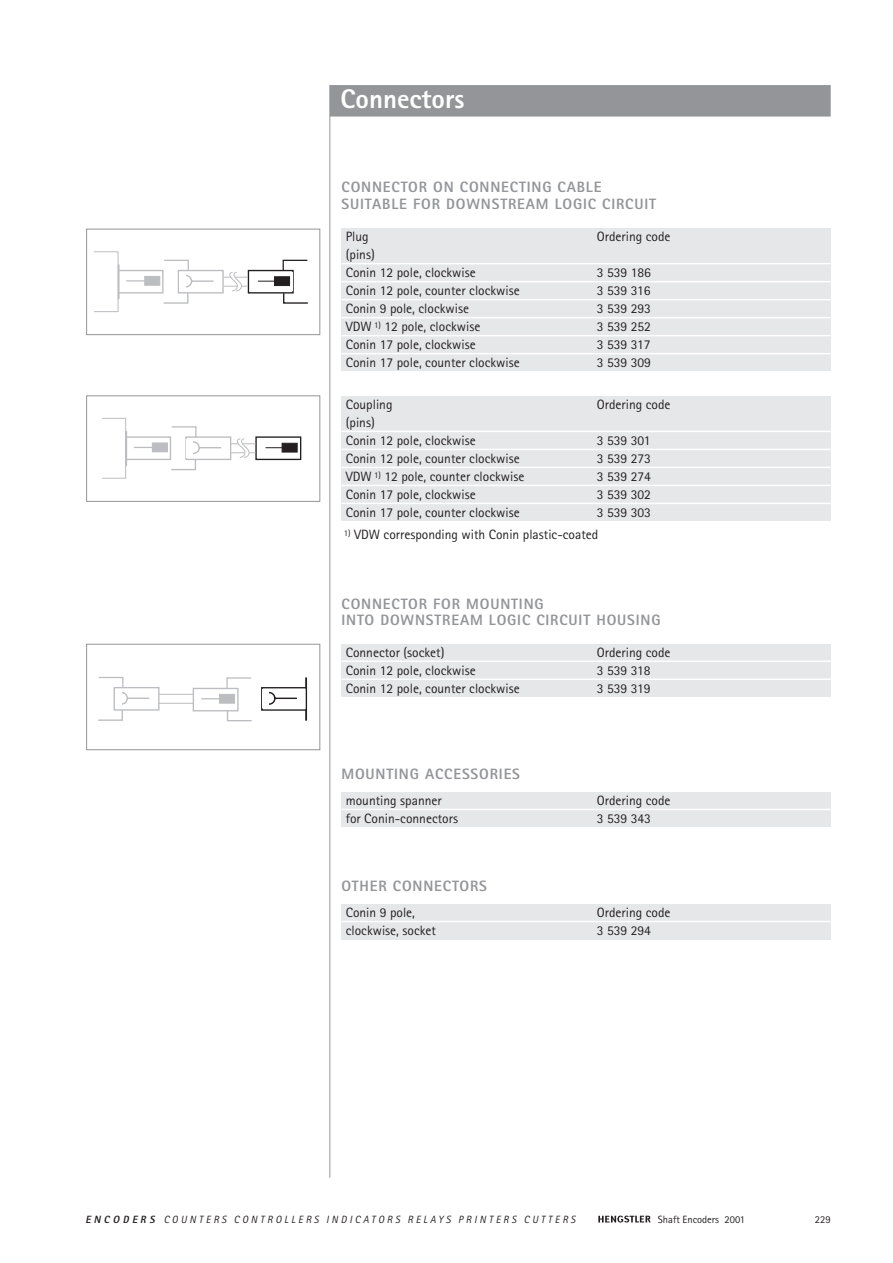
<style>
.page{position:relative;width:893px;height:1263px;background:#fff}
.page>*{position:absolute;margin:0;border:0;box-sizing:border-box;transform-origin:0 0}
.t1{font:800 27px "Rotis Sans Serif";color:#fff}
.t2{font:800 15px/16.5px "Rotis Sans Serif";letter-spacing:.055em;color:#939598}
.t3{font:13.5px/18px "Rotis Sans Serif";color:#231f20}
.t4{font:italic 10.5px "Rotis Sans Serif";letter-spacing:.275em;color:#231f20}
.t5{font:10.5px "Rotis Sans Serif";color:#231f20}
.s1{font-weight:800}
</style>
<div class="page">
<svg style="left:598px;top:1215px;width:52px;height:8px"></svg>
<hr style="left:329px;top:85px;width:1px;height:1093px;background:#939598">
<div style="left:330px;top:85px;width:500px;height:32px;background:#939598"></div>
<div style="left:118px;top:270px;width:45px;height:24px;background:#fff;border:1px solid #bcbdc0"></div>
<svg style="left:126px;top:280px;width:18px;height:2px"></svg>
<div style="left:144px;top:276px;width:16px;height:9px;background:#bcbdc0"></div>
<div style="left:89px;top:251px;width:29px;height:61px;background:#fff;border:1px solid #bcbdc0"></div>
<div style="left:178px;top:270px;width:46px;height:24px;background:#fff;border:1px solid #bcbdc0"></div>
<svg style="left:162px;top:259px;width:53px;height:45px"></svg>
<div style="left:248px;top:270px;width:46px;height:24px;background:#fff;border:1px solid #231f20"></div>
<svg style="left:258px;top:281px;width:16px;height:1px"></svg>
<svg style="left:286px;top:276px;width:5px;height:11px"></svg>
<svg style="left:282px;top:292px;width:26px;height:12px"></svg>
<svg style="left:282px;top:259px;width:26px;height:13px"></svg>
<div style="left:274px;top:277px;width:16px;height:9px;background:#231f20"></div>
<svg style="left:223px;top:271px;width:25px;height:21px"></svg>
<hr style="left:118px;top:264px;width:1px;height:35px;background:#bcbdc0">
<div style="left:87px;top:249px;width:7px;height:67px;background:#fff"></div>
<div style="left:86px;top:229px;width:234px;height:106px;border:1px solid #939598"></div>
<hr style="left:305px;top:677px;width:2px;height:44px;background:#231f20">
<svg style="left:226px;top:709px;width:26px;height:13px"></svg>
<svg style="left:226px;top:677px;width:25px;height:13px"></svg>
<hr style="left:155px;top:694px;width:38px;height:1px;background:#bcbdc0">
<hr style="left:155px;top:703px;width:38px;height:1px;background:#bcbdc0">
<div style="left:193px;top:688px;width:45px;height:23px;background:#fff;border:1px solid #bcbdc0"></div>
<svg style="left:201px;top:698px;width:18px;height:1px"></svg>
<div style="left:219px;top:694px;width:16px;height:9px;background:#bcbdc0"></div>
<div style="left:114px;top:687px;width:45px;height:24px;background:#fff;border:1px solid #bcbdc0"></div>
<svg style="left:98px;top:676px;width:53px;height:45px"></svg>
<div style="left:115px;top:690px;width:6px;height:18px;background:#fff"></div>
<div style="left:261px;top:687px;width:46px;height:24px;background:#fff;border:1px solid #231f20"></div>
<svg style="left:269px;top:691px;width:28px;height:14px"></svg>
<div style="left:262px;top:690px;width:6px;height:18px;background:#fff"></div>
<div style="left:86px;top:644px;width:234px;height:106px;border:1px solid #939598"></div>
<div style="left:125px;top:436px;width:46px;height:24px;background:#fff;border:1px solid #bcbdc0"></div>
<svg style="left:134px;top:447px;width:18px;height:1px"></svg>
<div style="left:152px;top:443px;width:16px;height:9px;background:#bcbdc0"></div>
<div style="left:97px;top:418px;width:29px;height:61px;background:#fff;border:1px solid #bcbdc0"></div>
<div style="left:93px;top:415px;width:8px;height:68px;background:#fff"></div>
<div style="left:185px;top:436px;width:46px;height:24px;background:#fff;border:1px solid #bcbdc0"></div>
<svg style="left:170px;top:426px;width:52px;height:45px"></svg>
<div style="left:255px;top:436px;width:46px;height:24px;background:#fff;border:1px solid #231f20"></div>
<svg style="left:265px;top:447px;width:17px;height:1px"></svg>
<svg style="left:294px;top:439px;width:6px;height:18px"></svg>
<div style="left:282px;top:443px;width:15px;height:9px;background:#231f20;border:1px solid #231f20"></div>
<svg style="left:231px;top:438px;width:24px;height:20px"></svg>
<hr style="left:125px;top:431px;width:2px;height:35px;background:#bcbdc0">
<div style="left:86px;top:395px;width:234px;height:107px;border:1px solid #939598"></div>
<div style="left:341px;top:644px;width:489px;height:53px;background:#e6e7e9"></div>
<hr style="left:341px;top:661px;width:489px;height:1px;background:#fff">
<hr style="left:341px;top:679px;width:489px;height:1px;background:#fff">
<div style="left:341px;top:397px;width:489px;height:124px;background:#e6e7e9"></div>
<hr style="left:341px;top:431px;width:489px;height:1px;background:#fff">
<hr style="left:341px;top:449px;width:489px;height:1px;background:#fff">
<hr style="left:341px;top:467px;width:489px;height:1px;background:#fff">
<hr style="left:341px;top:485px;width:489px;height:1px;background:#fff">
<hr style="left:341px;top:503px;width:489px;height:1px;background:#fff">
<div style="left:341px;top:229px;width:489px;height:142px;background:#e6e7e9"></div>
<hr style="left:341px;top:263px;width:489px;height:1px;background:#fff">
<hr style="left:341px;top:281px;width:489px;height:1px;background:#fff">
<hr style="left:341px;top:299px;width:489px;height:1px;background:#fff">
<hr style="left:341px;top:317px;width:489px;height:1px;background:#fff">
<hr style="left:341px;top:335px;width:489px;height:1px;background:#fff">
<hr style="left:341px;top:353px;width:489px;height:1px;background:#fff">
<div style="left:341px;top:793px;width:489px;height:34px;background:#e6e7e9"></div>
<hr style="left:341px;top:809px;width:489px;height:1px;background:#fff">
<div style="left:341px;top:905px;width:489px;height:35px;background:#e6e7e9"></div>
<hr style="left:341px;top:921px;width:489px;height:1px;background:#fff">
<h1 class="t1" style="left:340px;top:90px;width:126px">Connectors</h1>
<p class="t2" style="left:341px;top:180px;width:316px">CONNECTOR ON CONNECTING CABLE<br>SUITABLE FOR DOWNSTREAM LOGIC CIRCUIT</p>
<p class="t3" style="left:346px;top:229px;width:24px">Plug</p>
<p class="t3" style="left:596px;top:229px;width:75px">Ordering code</p>
<p class="t3" style="left:346px;top:247px;width:131px">(pins)<br>Conin 12 pole, clockwise</p>
<p class="t3" style="left:596px;top:265px;width:56px">3 539 186</p>
<p class="t3" style="left:346px;top:283px;width:175px">Conin 12 pole, counter clockwise</p>
<p class="t3" style="left:596px;top:283px;width:55px">3 539 316</p>
<p class="t3" style="left:346px;top:301px;width:125px">Conin 9 pole, clockwise</p>
<p class="t3" style="left:596px;top:301px;width:56px">3 539 293</p>
<p class="t3" style="left:346px;top:319px;width:136px">VDW <sup>1)</sup> 12 pole, clockwise</p>
<p class="t3" style="left:596px;top:319px;width:56px">3 539 252</p>
<p class="t3" style="left:346px;top:337px;width:131px">Conin 17 pole, clockwise</p>
<p class="t3" style="left:596px;top:337px;width:55px">3 539 317</p>
<p class="t3" style="left:346px;top:355px;width:175px">Conin 17 pole, counter clockwise</p>
<p class="t3" style="left:596px;top:355px;width:56px">3 539 309</p>
<p class="t3" style="left:346px;top:397px;width:48px">Coupling</p>
<p class="t3" style="left:596px;top:397px;width:75px">Ordering code</p>
<p class="t3" style="left:346px;top:415px;width:131px">(pins)<br>Conin 12 pole, clockwise</p>
<p class="t3" style="left:596px;top:433px;width:55px">3 539 301</p>
<p class="t3" style="left:346px;top:451px;width:175px">Conin 12 pole, counter clockwise</p>
<p class="t3" style="left:596px;top:451px;width:56px">3 539 273</p>
<p class="t3" style="left:346px;top:469px;width:180px">VDW <sup>1)</sup> 12 pole, counter clockwise</p>
<p class="t3" style="left:596px;top:469px;width:56px">3 539 274</p>
<p class="t3" style="left:346px;top:487px;width:131px">Conin 17 pole, clockwise</p>
<p class="t3" style="left:596px;top:487px;width:55px">3 539 302</p>
<p class="t3" style="left:346px;top:505px;width:175px">Conin 17 pole, counter clockwise</p>
<p class="t3" style="left:596px;top:505px;width:56px">3 539 303</p>
<p class="t3" style="left:344px;top:527px;width:256px"><sup>1)</sup> VDW corresponding with Conin plastic-coated</p>
<p class="t2" style="left:341px;top:597px;width:320px">CONNECTOR FOR MOUNTING<br>INTO DOWNSTREAM LOGIC CIRCUIT HOUSING</p>
<p class="t3" style="left:346px;top:645px;width:100px">Connector (socket)</p>
<p class="t3" style="left:596px;top:645px;width:75px">Ordering code</p>
<p class="t3" style="left:346px;top:663px;width:131px">Conin 12 pole, clockwise</p>
<p class="t3" style="left:596px;top:663px;width:55px">3 539 318</p>
<p class="t3" style="left:346px;top:681px;width:175px">Conin 12 pole, counter clockwise</p>
<p class="t3" style="left:596px;top:681px;width:55px">3 539 319</p>
<p class="t2" style="left:341px;top:767px;width:180px">MOUNTING ACCESSORIES</p>
<p class="t3" style="left:346px;top:793px;width:97px">mounting spanner</p>
<p class="t3" style="left:596px;top:793px;width:75px">Ordering code</p>
<p class="t3" style="left:346px;top:811px;width:114px">for Conin-connectors</p>
<p class="t3" style="left:596px;top:811px;width:56px">3 539 343</p>
<p class="t2" style="left:341px;top:879px;width:147px">OTHER CONNECTORS</p>
<p class="t3" style="left:346px;top:905px;width:71px">Conin 9 pole,</p>
<p class="t3" style="left:596px;top:905px;width:75px">Ordering code</p>
<p class="t3" style="left:346px;top:923px;width:92px">clockwise, socket</p>
<p class="t3" style="left:596px;top:923px;width:56px">3 539 294</p>
<p class="t4" style="left:86px;top:1216px;width:490px"><span class="s1">ENCODERS</span> COUNTERS CONTROLLERS INDICATORS RELAYS PRINTERS CUTTERS</p>
<p class="t5" style="left:658px;top:1215px;width:89px">Shaft Encoders 2001</p>
<p class="t5" style="left:815px;top:1215px;width:17px">229</p>
</div>
